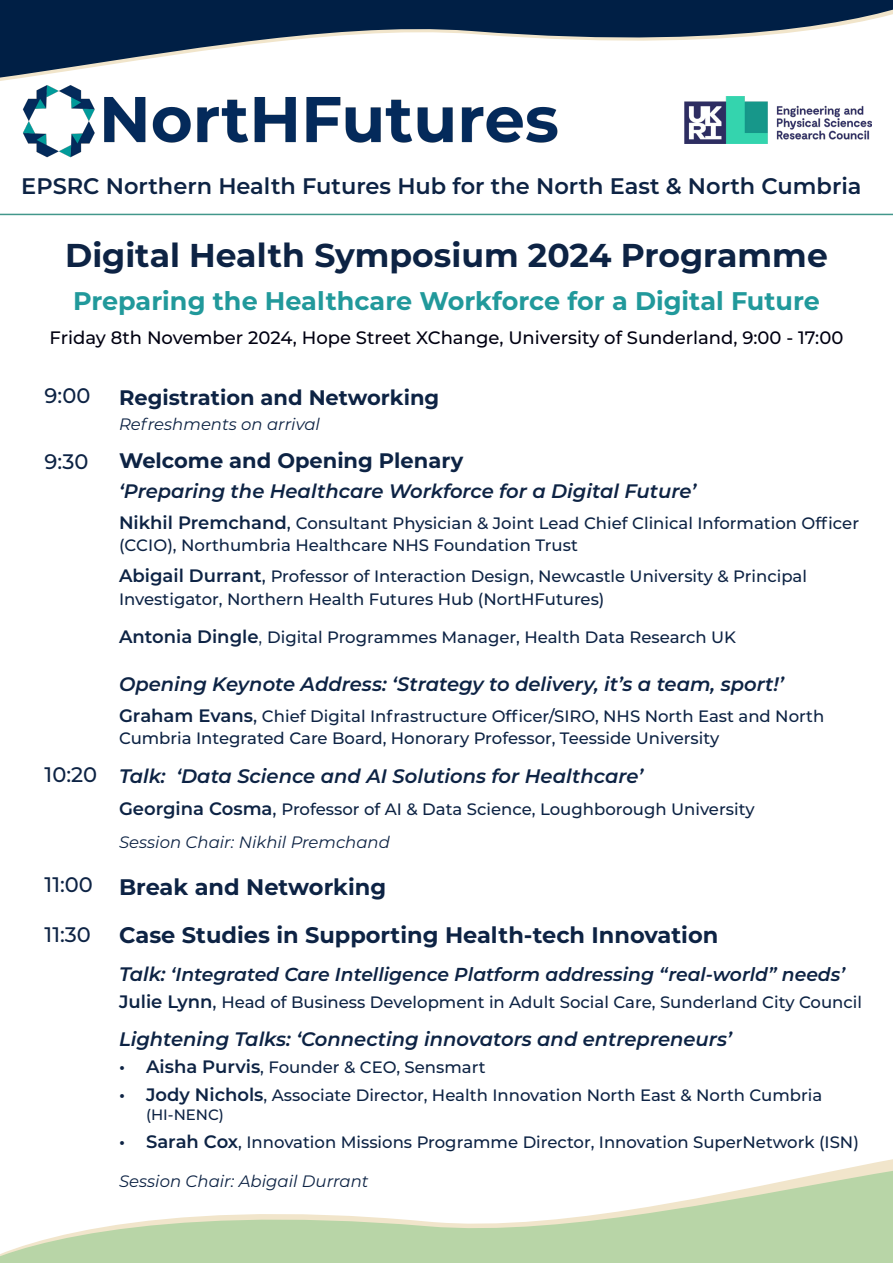
<style>
.page{position:relative;width:893px;height:1263px;background:#fff}
.page>*{position:absolute;margin:0;border:0;box-sizing:border-box;transform-origin:0 0}
.Body_Text_NortHFutures{font:700 33px "Montserrat";color:#0d2344}
.Body_Text_NortHFutures-2{font:700 25.5px "Montserrat";color:#21999b}
.Body_Text_NortHFutures-3{font:700 22.5px "Montserrat";color:#0d2344}
.t1{font:600 22.5px "Montserrat";color:#0d2344}
.Body_Text_NortHFutures-4{font:700 21px "Montserrat";color:#0d2344}
.Body_Text_NortHFutures-5{font:500 21px "Montserrat";color:#0d2344}
.Body_Text_NortHFutures-6{font:italic 600 19.5px "Montserrat";color:#0d2344}
.Body_Text_NortHFutures-7{font:italic 600 18.75px "Montserrat";color:#0d2344}
.Body_Text_NortHFutures-8{font:500 18px "Montserrat";color:#000111}
.Body_Text_NortHFutures-9{font:500 16.5px/22.5px "Montserrat";color:#0d2344}
.Body_Text_NortHFutures-10{font:italic 16.5px "Montserrat";color:#0d2344}
.t2{font:500 15px "Montserrat";color:#0d2344}
.s1{font-weight:600;font-size:18px}
.s2{font-size:18px}
.s3{font-weight:400;font-size:18px}
.s4{font-size:19.5px}
</style>
<div class="page">
<svg style="left:0;top:1169px;width:893px;height:94px"></svg>
<hr style="left:0;top:214px;width:893px;height:1px;background:#42978b">
<svg style="left:0;top:0;width:893px;height:79px"></svg>
<img style="left:22px;top:85px;width:535px;height:73px">
<img style="left:684px;top:97px;width:188px;height:47px">
<p class="t1" style="left:21px;top:170px;width:842px">EPSRC Northern Health Futures Hub for the North East &amp; North Cumbria</p>
<p class="Body_Text_NortHFutures" style="left:65px;top:231px;width:764px">Digital Health Symposium 2024 Programme</p>
<p class="Body_Text_NortHFutures-2" style="left:73px;top:282px;width:748px">Preparing the Healthcare Workforce for a Digital Future</p>
<p class="Body_Text_NortHFutures-8" style="left:50px;top:325px;width:795px">Friday 8th November 2024, Hope Street XChange, University of Sunderland, 9:00 - 17:00</p>
<p class="Body_Text_NortHFutures-5" style="left:45px;top:381px;width:47px">9:00</p>
<p class="Body_Text_NortHFutures-5" style="left:45px;top:447px;width:45px">9:30</p>
<p class="Body_Text_NortHFutures-5" style="left:45px;top:760px;width:54px">10:20</p>
<p class="Body_Text_NortHFutures-5" style="left:45px;top:870px;width:50px">11:00</p>
<p class="Body_Text_NortHFutures-5" style="left:45px;top:920px;width:48px">11:30</p>
<p class="Body_Text_NortHFutures-4" style="left:119px;top:382px;width:322px">Registration and Networking</p>
<p class="Body_Text_NortHFutures-10" style="left:119px;top:412px;width:202px">Refreshments on arrival</p>
<p class="Body_Text_NortHFutures-4" style="left:119px;top:445px;width:346px">Welcome and Opening Plenary</p>
<p class="Body_Text_NortHFutures-6" style="left:119px;top:477px;width:579px">‘Preparing the Healthcare Workforce for a Digital Future’</p>
<p class="Body_Text_NortHFutures-9" style="left:119px;top:511px;width:741px"><span class="s1">Nikhil Premchand</span><span class="s2">,</span> Consultant Physician &amp; Joint Lead Chief Clinical Information Officer (CCIO), Northumbria Healthcare NHS Foundation Trust</p>
<p class="Body_Text_NortHFutures-9" style="left:119px;top:564px;width:689px"><span class="s1">Abigail Durrant</span><span class="s2">,</span> Professor of Interaction Design, Newcastle University &amp; Principal<br>Investigator, Northern Health Futures Hub (NortHFutures)</p>
<p class="Body_Text_NortHFutures-9" style="left:119px;top:625px;width:618px"><span class="s1">Antonia Dingle</span><span class="s3">,</span> Digital Programmes Manager, Health Data Research UK</p>
<p class="Body_Text_NortHFutures-6" style="left:119px;top:670px;width:666px">Opening Keynote Address: ‘Strategy to delivery, it’s a team, sport!’</p>
<p class="Body_Text_NortHFutures-9" style="left:119px;top:704px;width:707px"><span class="s1">Graham Evans</span><span class="s2">,</span> Chief Digital Infrastructure Officer/SIRO, NHS North East and North<br>Cumbria Integrated Care Board, Honorary Professor, Teesside University</p>
<p class="Body_Text_NortHFutures-6" style="left:119px;top:762px;width:526px">Talk: ‘Data Science and AI Solutions for Healthcare’</p>
<p class="Body_Text_NortHFutures-9" style="left:119px;top:797px;width:637px"><span class="s1">Georgina Cosma</span><span class="s2">,</span> Professor of AI &amp; Data Science, Loughborough University</p>
<p class="Body_Text_NortHFutures-10" style="left:119px;top:830px;width:272px">Session Chair: Nikhil Premchand</p>
<p class="Body_Text_NortHFutures-3" style="left:119px;top:871px;width:269px">Break and Networking</p>
<p class="Body_Text_NortHFutures-3" style="left:119px;top:918px;width:601px">Case Studies in Supporting Health-tech Innovation</p>
<p class="Body_Text_NortHFutures-7" style="left:119px;top:961px;width:727px"><span class="s4">Talk:</span> ‘Integrated Care Intelligence Platform addressing “real-world” needs’</p>
<p class="Body_Text_NortHFutures-9" style="left:119px;top:990px;width:745px"><span class="s1">Julie Lynn</span><span class="s2">,</span> Head of Business Development in Adult Social Care, Sunderland City Council</p>
<p class="Body_Text_NortHFutures-6" style="left:119px;top:1025px;width:614px">Lightening Talks: ‘Connecting innovators and entrepreneurs’</p>
<p class="Body_Text_NortHFutures-9" style="left:119px;top:1055px;width:368px"><span class="s1">• Aisha Purvis</span>, Founder &amp; CEO, Sensmart</p>
<p class="Body_Text_NortHFutures-9" style="left:119px;top:1083px;width:705px"><span class="s1">• Jody Nichols</span>, Associate Director, Health Innovation North East &amp; North Cumbria</p>
<p class="t2" style="left:146px;top:1104px;width:79px">(HI-NENC)</p>
<p class="Body_Text_NortHFutures-9" style="left:119px;top:1130px;width:741px"><span class="s1">• Sarah Cox</span>, Innovation Missions Programme Director, Innovation SuperNetwork (ISN)</p>
<p class="Body_Text_NortHFutures-10" style="left:119px;top:1169px;width:251px">Session Chair: Abigail Durrant</p>
</div>
